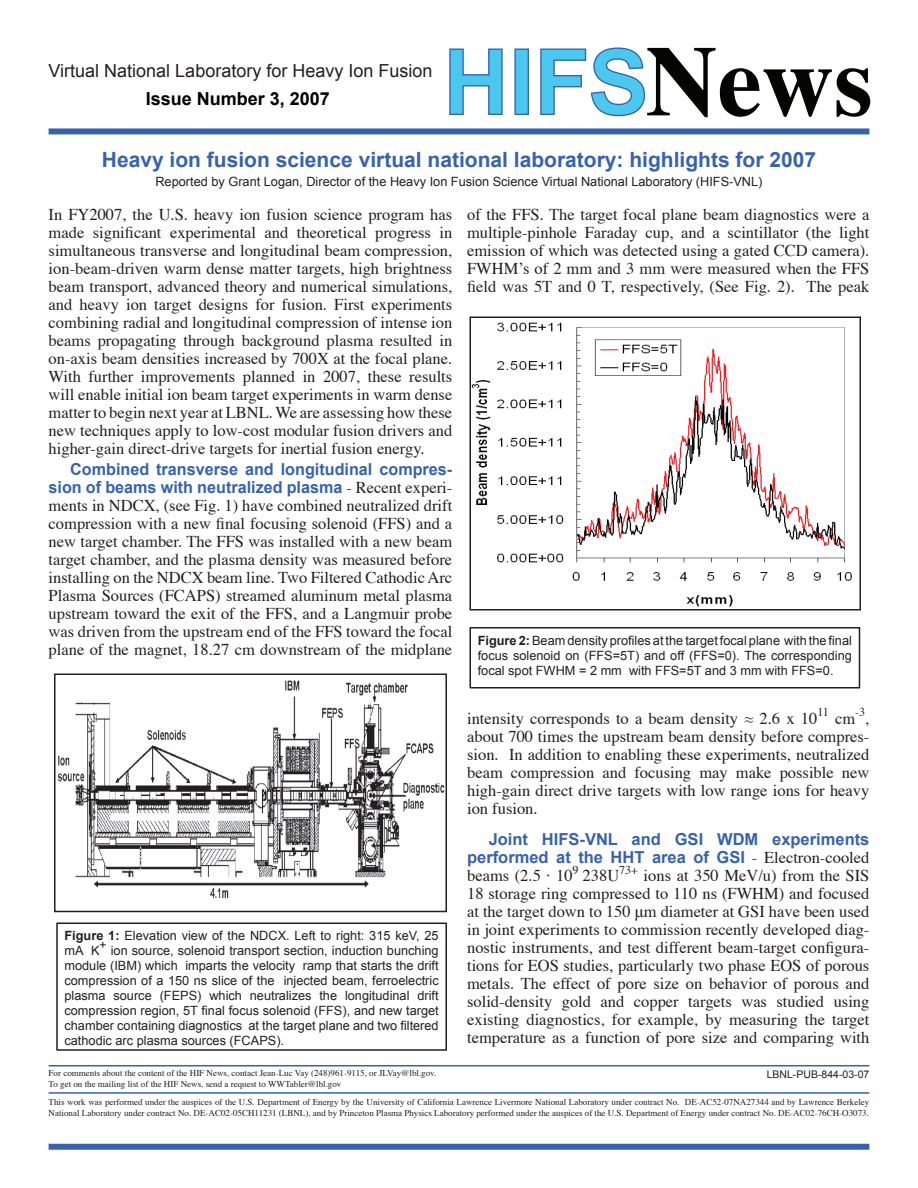
<style>
.page{position:relative;width:918px;height:1188px;background:#fff}
.page>*{position:absolute;margin:0;border:0;box-sizing:border-box;transform-origin:0 0}
.t1{font:700 99.75px "Times";color:#040503}
.t2{font:700 21px "Arial";color:#3762ae}
.t3{font:18px "Arial";color:#231f20}
.t4{font:700 18px "Arial";color:#000}
.t5{font:16.5px/18px "Times";color:#231f20;text-align:justify}
.t6{font:700 16.5px/18px "Arial";color:#3762ae;text-align:right}
.t7{font:12.75px/15px "Arial";color:#231f20;text-align:justify}
.t8{font:12px "Times";color:#231f20}
.t9{font:12px "Arial";color:#231f20}
.t10{font:10.5px "Arial";color:#231f20}
.t11{font:9px/10.8px "Times";color:#231f20}
.s1{font-family:"Times";font-weight:400;color:#231f20}
.s2{font-weight:700}
</style>
<div class="page">
<div style="left:49px;top:128px;width:820px;height:6px;background:#3762ae"></div>
<hr style="left:49px;top:1092px;width:820px;height:2px;background:#3762ae">
<hr style="left:49px;top:1065px;width:820px;height:1px;background:#3762ae">
<div style="left:49px;top:1144px;width:820px;height:6px;background:#3762ae"></div>
<svg style="left:449px;top:47px;width:197px;height:70px"></svg>
<div style="left:56px;top:922px;width:391px;height:129px;border:2px solid #231f20"></div>
<img style="left:58px;top:680px;width:386px;height:219px">
<div style="left:54px;top:674px;width:393px;height:238px;border:2px solid #231f20"></div>
<div style="left:470px;top:627px;width:390px;height:61px;border:2px solid #231f20"></div>
<img style="left:473px;top:322px;width:379px;height:285px">
<div style="left:470px;top:316px;width:391px;height:294px;border:2px solid #231f20"></div>
<p class="t3" style="left:49px;top:60px;width:385px">Virtual National Laboratory for Heavy Ion Fusion</p>
<p class="t4" style="left:146px;top:88px;width:186px">Issue Number 3, 2007</p>
<h1 class="t1" style="left:646px;top:41px;width:229px">News</h1>
<p class="t2" style="left:102px;top:148px;width:716px">Heavy ion fusion science virtual national laboratory: highlights for 2007</p>
<p class="t7" style="left:155px;top:174px;width:609px">Reported by Grant Logan, Director of the Heavy Ion Fusion Science Virtual National Laboratory (HIFS-VNL)</p>
<p class="t5" style="left:49px;top:207px;width:405px">In FY2007, the U.S. heavy ion fusion science program has made significant experimental and theoretical progress in simultaneous transverse and longitudinal beam compression, ion-beam-driven warm dense matter targets, high brightness beam transport, advanced theory and numerical simulations, and heavy ion target designs for fusion. First experiments combining radial and longitudinal compression of intense ion beams propagating through background plasma resulted in on-axis beam densities increased by 700X at the focal plane.<br>With further improvements planned in 2007, these results will enable initial ion beam target experiments in warm dense matter to begin next year at LBNL. We are assessing how these new techniques apply to low-cost modular fusion drivers and higher-gain direct-drive targets for inertial fusion energy.</p>
<p class="t6" style="left:49px;top:460px;width:405px">Combined transverse and longitudinal compres&shy;sion of beams with neutralized plasma <span class="s1">- Recent experi-</span></p>
<p class="t5" style="left:49px;top:498px;width:405px">ments in NDCX, (see Fig. 1) have combined neutralized drift compression with a new final focusing solenoid (FFS) and a new target chamber. The FFS was installed with a new beam target chamber, and the plasma density was measured before installing on the NDCX beam line. Two Filtered Cathodic Arc Plasma Sources (FCAPS) streamed aluminum metal plasma upstream toward the exit of the FFS, and a Langmuir probe was driven from the upstream end of the FFS toward the focal plane of the magnet, 18.27 cm downstream of the midplane</p>
<p class="t7" style="left:64px;top:928px;width:376px"><span class="s2">Figure 1:</span> Elevation view of the NDCX. Left to right: 315 keV, 25 mA K</p>
<p class="t9" style="left:100px;top:938px;width:9px">+</p>
<p class="t7" style="left:64px;top:943px;width:376px;text-indent:46px">ion source, solenoid transport section, induction bunching module (IBM) which imparts the velocity ramp that starts the drift compression of a 150 ns slice of the injected beam, ferroelectric plasma source (FEPS) which neutralizes the longitudinal drift compression region, 5T final focus solenoid (FFS), and new target chamber containing diagnostics at the target plane and two filtered cathodic arc plasma sources (FCAPS).</p>
<p class="t5" style="left:467px;top:207px;width:404px">of the FFS. The target focal plane beam diagnostics were a multiple-pinhole Faraday cup, and a scintillator (the light emission of which was detected using a gated CCD camera).<br>FWHM’s of 2 mm and 3 mm were measured when the FFS field was 5T and 0 T, respectively, (See Fig. 2). The peak</p>
<p class="t7" style="left:478px;top:633px;width:376px"><span class="s2">Figure 2:</span> Beam density profiles at the target focal plane with the final focus solenoid on (FFS=5T) and off (FFS=0). The corresponding focal spot FWHM = 2 mm with FFS=5T and 3 mm with FFS=0.</p>
<p class="t8" style="left:855px;top:707px;width:11px">-3</p>
<p class="t5" style="left:467px;top:711px;width:404px;text-indent:398px">, about 700 times the upstream beam density before compres&shy;sion. In addition to enabling these experiments, neutralized beam compression and focusing may make possible new high-gain direct drive targets with low range ions for heavy ion fusion.</p>
<p class="t6" style="left:467px;top:831px;width:404px">Joint HIFS-VNL and GSI WDM experiments performed at the HHT area of GSI <span class="s1">- Electron-cooled</span></p>
<p class="t5" style="left:467px;top:868px;width:107px">beams (2.5 · 10</p>
<p class="t8" style="left:817px;top:707px;width:13px">11</p>
<p class="t5" style="left:467px;top:711px;width:352px">intensity corresponds to a beam density ≈ 2.6 x 10</p>
<p class="t5" style="left:835px;top:711px;width:22px">cm</p>
<p class="t8" style="left:619px;top:865px;width:20px">73+</p>
<p class="t5" style="left:467px;top:868px;width:404px;text-indent:177px">ions at 350 MeV/u) from the SIS 18 storage ring compressed to 110 ns (FWHM) and focused at the target down to 150 μm diameter at GSI have been used in joint experiments to commission recently developed diag&shy;nostic instruments, and test different beam-target configura&shy;tions for EOS studies, particularly two phase EOS of porous metals. The effect of pore size on behavior of porous and solid-density gold and copper targets was studied using existing diagnostics, for example, by measuring the target temperature as a function of pore size and comparing with</p>
<p class="t8" style="left:573px;top:865px;width:7px">9</p>
<p class="t5" style="left:583px;top:868px;width:38px">238U</p>
<p class="t10" style="left:767px;top:1068px;width:104px">LBNL-PUB-844-03-07</p>
<p class="t11" style="left:49px;top:1069px;width:389px">For comments about the content of the HIF News, contact Jean-Luc Vay (248)961-9115, or JLVay@lbl.gov.<br>To get on the mailing list of the HIF News, send a request to WWTabler@lbl.gov</p>
<p class="t11" style="left:49px;top:1098px;width:822px">This work was performed under the auspices of the U.S. Department of Energy by the University of California Lawrence Livermore National Laboratory under contract No. DE-AC52-07NA27344 and by Lawrence Berkeley<br>National Laboratory under contract No. DE-AC02-05CH11231 (LBNL), and by Princeton Plasma Physics Laboratory performed under the auspices of the U.S. Department of Energy under contract No. DE-AC02-76CH-O3073.</p>
</div>
